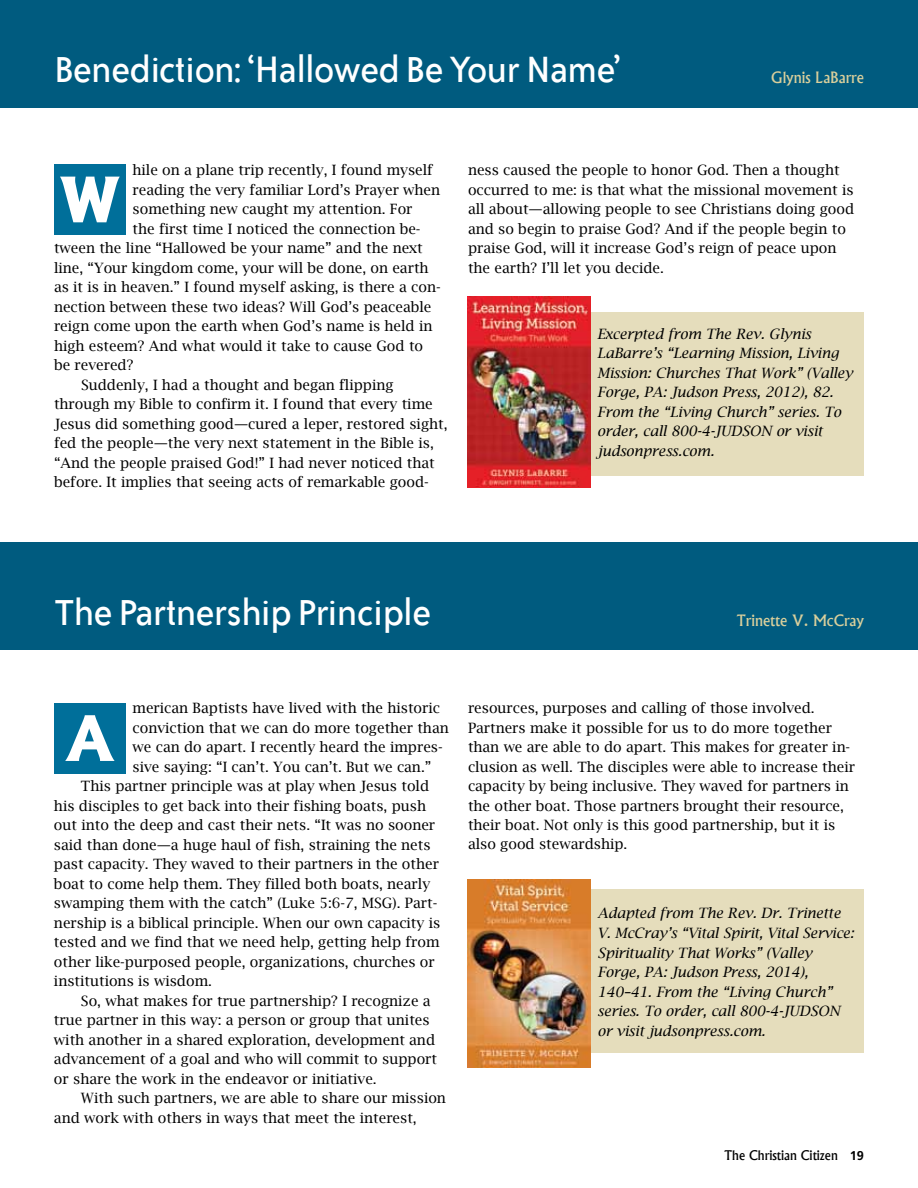
<style>
.page{position:relative;width:918px;height:1188px;background:#fff}
.page>*{position:absolute;margin:0;border:0;box-sizing:border-box;transform-origin:0 0}
.t1{font:800 59.85px "Albertus";color:#fff}
.t2{font:42px "Bailey Sans ITC";letter-spacing:-.02em;color:#fff}
.t3{font:500 15px "Albertus";color:#d9cf9c}
.t4{font:14.25px/19.5px "Lucida Bright";color:#000}
.t5{font:italic 14.25px/19.5px "Lucida Bright";color:#000}
.t6{font:500 12.75px "Albertus";color:#000}
.s1{font-family:"Frutiger";font-weight:700}
</style>
<div class="page">
<div style="left:579px;top:889px;width:285px;height:163px;background:#e5ddbc"></div>
<div style="left:579px;top:312px;width:285px;height:163px;background:#e5ddbc"></div>
<div style="left:0;top:542px;width:918px;height:108px;background:#005b7f"></div>
<div style="left:0;top:0;width:918px;height:108px;background:#005b7f"></div>
<div style="left:54px;top:164px;width:72px;height:71px;background:#006f9a"></div>
<div style="left:54px;top:703px;width:72px;height:71px;background:#006f9a"></div>
<img style="left:467px;top:879px;width:124px;height:188px">
<img style="left:467px;top:297px;width:123px;height:190px">
<h2 class="t2" style="left:54px;top:47px;width:569px">Benediction: ‘Hallowed Be Your Name’</h2>
<p class="t3" style="left:771px;top:68px;width:94px">Glynis LaBarre</p>
<p class="t4" style="left:133px;top:160px;width:302px">hile on a plane trip recently, I found myself</p>
<p class="t4" style="left:133px;top:180px;width:309px">reading the very familiar Lord’s Prayer when</p>
<p class="t4" style="left:133px;top:199px;width:281px">something new caught my attention. For</p>
<p class="t4" style="left:133px;top:219px;width:290px">the first time I noticed the connection be-</p>
<p class="t4" style="left:54px;top:238px;width:370px">tween the line “Hallowed be your name” and the next</p>
<p class="t4" style="left:54px;top:258px;width:376px">line, “Your kingdom come, your will be done, on earth</p>
<p class="t4" style="left:54px;top:277px;width:388px">as it is in heaven.” I found myself asking, is there a con-</p>
<p class="t4" style="left:54px;top:297px;width:379px">nection between these two ideas? Will God’s peaceable</p>
<p class="t4" style="left:54px;top:316px;width:380px">reign come upon the earth when God’s name is held in</p>
<p class="t4" style="left:54px;top:336px;width:371px">high esteem? And what would it take to cause God to</p>
<p class="t4" style="left:54px;top:355px;width:81px">be revered?</p>
<p class="t4" style="left:81px;top:375px;width:314px">Suddenly, I had a thought and began flipping</p>
<p class="t4" style="left:54px;top:394px;width:380px">through my Bible to confirm it. I found that every time</p>
<p class="t4" style="left:54px;top:414px;width:395px">Jesus did something good—cured a leper, restored sight,</p>
<p class="t4" style="left:54px;top:433px;width:381px">fed the people—the very next statement in the Bible is,</p>
<p class="t4" style="left:54px;top:453px;width:382px">“And the people praised God!” I had never noticed that</p>
<p class="t4" style="left:54px;top:472px;width:376px">before. It implies that seeing acts of remarkable good-</p>
<h1 class="t1" style="left:61px;top:162px;width:60px">W</h1>
<p class="t4" style="left:468px;top:160px;width:388px">ness caused the people to honor God. Then a thought occurred to me: is that what the missional movement is all about—allowing people to see Christians doing good and so begin to praise God? And if the people begin to praise God, will it increase God’s reign of peace upon the earth? I’ll let you decide.</p>
<p class="t5" style="left:597px;top:324px;width:257px">Excerpted from The Rev. Glynis<br>LaBarre’s “Learning Mission, Living<br>Mission: Churches That Work” (Valley<br>Forge, PA: Judson Press, 2012), 82.<br>From the “Living Church” series. To order, call 800-4-JUDSON or visit judsonpress.com.</p>
<h2 class="t2" style="left:54px;top:590px;width:379px">The Partnership Principle</h2>
<p class="t3" style="left:736px;top:611px;width:129px">Trinette V. McCray</p>
<p class="t4" style="left:133px;top:698px;width:309px">merican Baptists have lived with the historic</p>
<p class="t4" style="left:133px;top:718px;width:318px">conviction that we can do more together than</p>
<p class="t4" style="left:133px;top:737px;width:312px">we can do apart. I recently heard the impres-</p>
<p class="t4" style="left:133px;top:757px;width:300px">sive saying: “I can’t. You can’t. But we can.”</p>
<p class="t4" style="left:81px;top:776px;width:350px">This partner principle was at play when Jesus told</p>
<p class="t4" style="left:54px;top:796px;width:374px">his disciples to get back into their fishing boats, push</p>
<p class="t4" style="left:54px;top:815px;width:383px">out into the deep and cast their nets. “It was no sooner</p>
<p class="t4" style="left:54px;top:835px;width:378px">said than done—a huge haul of fish, straining the nets</p>
<p class="t4" style="left:54px;top:854px;width:387px">past capacity. They waved to their partners in the other</p>
<p class="t4" style="left:54px;top:874px;width:378px">boat to come help them. They filled both boats, nearly</p>
<p class="t4" style="left:54px;top:893px;width:385px">swamping them with the catch” (Luke 5:6-7, MSG). Part-</p>
<p class="t4" style="left:54px;top:913px;width:388px">nership is a biblical principle. When our own capacity is</p>
<p class="t4" style="left:54px;top:932px;width:387px">tested and we find that we need help, getting help from</p>
<p class="t4" style="left:54px;top:952px;width:382px">other like-purposed people, organizations, churches or</p>
<p class="t4" style="left:54px;top:971px;width:159px">institutions is wisdom.</p>
<p class="t4" style="left:81px;top:991px;width:351px">So, what makes for true partnership? I recognize a</p>
<p class="t4" style="left:54px;top:1010px;width:377px">true partner in this way: a person or group that unites</p>
<p class="t4" style="left:54px;top:1030px;width:383px">with another in a shared exploration, development and</p>
<p class="t4" style="left:54px;top:1049px;width:385px">advancement of a goal and who will commit to support</p>
<p class="t4" style="left:54px;top:1069px;width:324px">or share the work in the endeavor or initiative.</p>
<p class="t4" style="left:81px;top:1088px;width:366px">With such partners, we are able to share our mission</p>
<p class="t4" style="left:54px;top:1108px;width:364px">and work with others in ways that meet the interest,</p>
<h1 class="t1" style="left:67px;top:701px;width:48px">A</h1>
<p class="t4" style="left:468px;top:698px;width:389px">resources, purposes and calling of those involved.<br>Partners make it possible for us to do more together than we are able to do apart. This makes for greater in&shy;clusion as well. The disciples were able to increase their capacity by being inclusive. They waved for partners in the other boat. Those partners brought their resource, their boat. Not only is this good partnership, but it is also good stewardship.</p>
<p class="t5" style="left:598px;top:904px;width:258px">Adapted from The Rev. Dr. Trinette V. McCray’s “Vital Spirit, Vital Service:<br>Spirituality That Works” (Valley Forge, PA: Judson Press, 2014), 140–41. From the “Living Church” series. To order, call 800-4-JUDSON or visit judsonpress.com.</p>
<p class="t6" style="left:724px;top:1147px;width:141px">The Christian Citizen <span class="s1">19</span></p>
</div>
